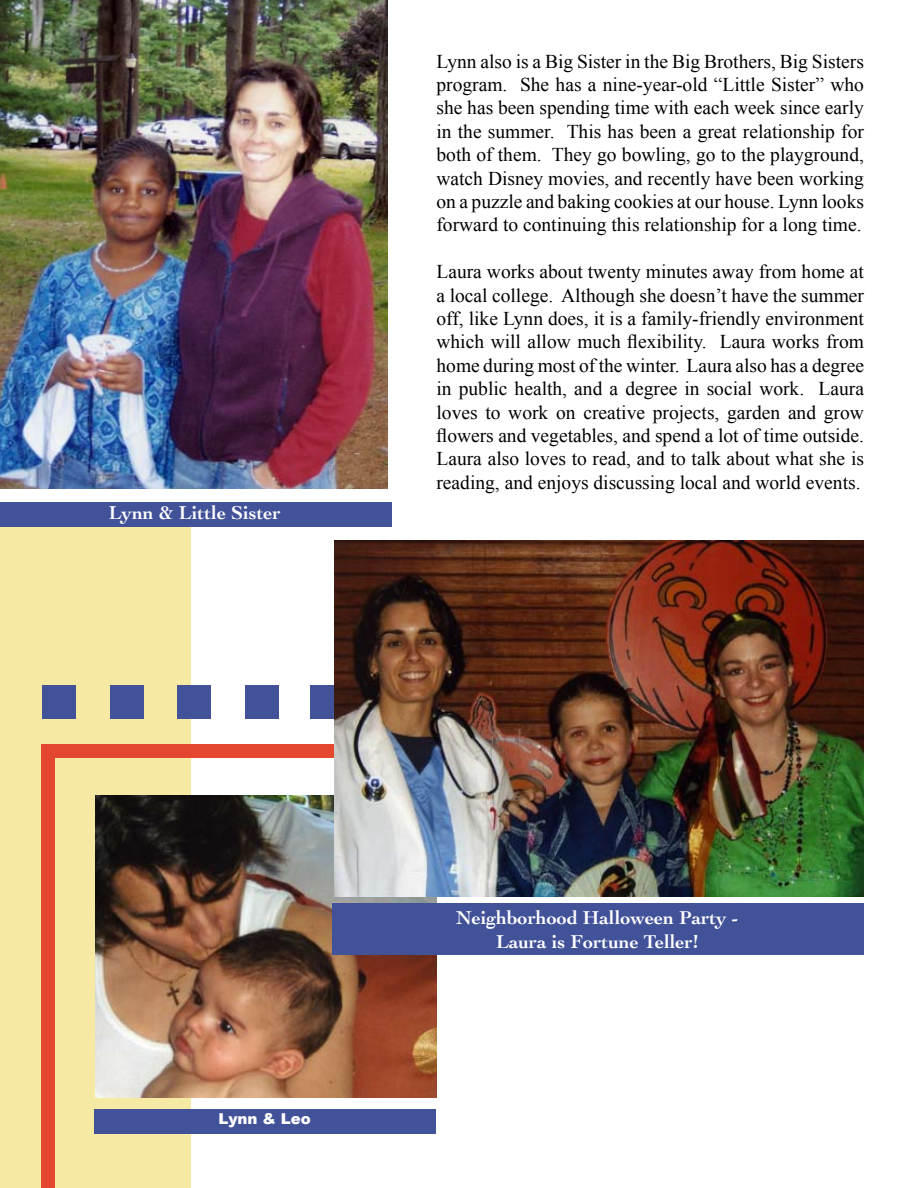
<style>
.page{position:relative;width:918px;height:1188px;background:#fff}
.page>*{position:absolute;margin:0;border:0;box-sizing:border-box;transform-origin:0 0}
.t1{font:19.5px/23.4px "Times New Roman";color:#000;text-align:justify}
.t2{font:700 19.5px/23.4px "Cochin";color:#fff;text-align:center}
.t3{font:900 15px "Arial";color:#fff}
</style>
<div class="page">
<div style="left:0;top:516px;width:190px;height:672px;background:#f5e9a4"></div>
<div style="left:41px;top:745px;width:14px;height:443px;background:#e3472f"></div>
<div style="left:41px;top:745px;width:305px;height:13px;background:#e3472f"></div>
<div style="left:42px;top:686px;width:34px;height:33px;background:#425299"></div>
<div style="left:110px;top:686px;width:34px;height:33px;background:#425299"></div>
<div style="left:177px;top:686px;width:34px;height:33px;background:#425299"></div>
<div style="left:245px;top:686px;width:34px;height:33px;background:#425299"></div>
<div style="left:311px;top:686px;width:33px;height:33px;background:#425299"></div>
<div style="left:0;top:502px;width:392px;height:24px;background:#425299"></div>
<img style="left:0;top:0;width:388px;height:489px">
<img style="left:96px;top:795px;width:340px;height:302px">
<img style="left:334px;top:540px;width:530px;height:356px">
<div style="left:333px;top:904px;width:531px;height:51px;background:#425299"></div>
<div style="left:94px;top:1110px;width:342px;height:24px;background:#425299"></div>
<p class="t2" style="left:109px;top:501px;width:173px">Lynn &amp; Little Sister</p>
<p class="t1" style="left:436px;top:49px;width:429px">Lynn also is a Big Sister in the Big Brothers, Big Sisters program. She has a nine-year-old “Little Sister” who she has been spending time with each week since early in the summer. This has been a great relationship for both of them. They go bowling, go to the playground, watch Disney movies, and recently have been working on a puzzle and baking cookies at our house. Lynn looks forward to continuing this relationship for a long time.</p>
<p class="t1" style="left:436px;top:260px;width:429px">Laura works about twenty minutes away from home at a local college. Although she doesn’t have the summer off, like Lynn does, it is a family-friendly environment which will allow much flexibility. Laura works from home during most of the winter. Laura also has a degree in public health, and a degree in social work. Laura loves to work on creative projects, garden and grow flowers and vegetables, and spend a lot of time outside.<br>Laura also loves to read, and to talk about what she is reading, and enjoys discussing local and world events.</p>
<p class="t3" style="left:219px;top:1108px;width:94px">Lynn &amp; Leo</p>
<p class="t2" style="left:456px;top:906px;width:284px">Neighborhood Halloween Party -<br>Laura is Fortune Teller!</p>
</div>
